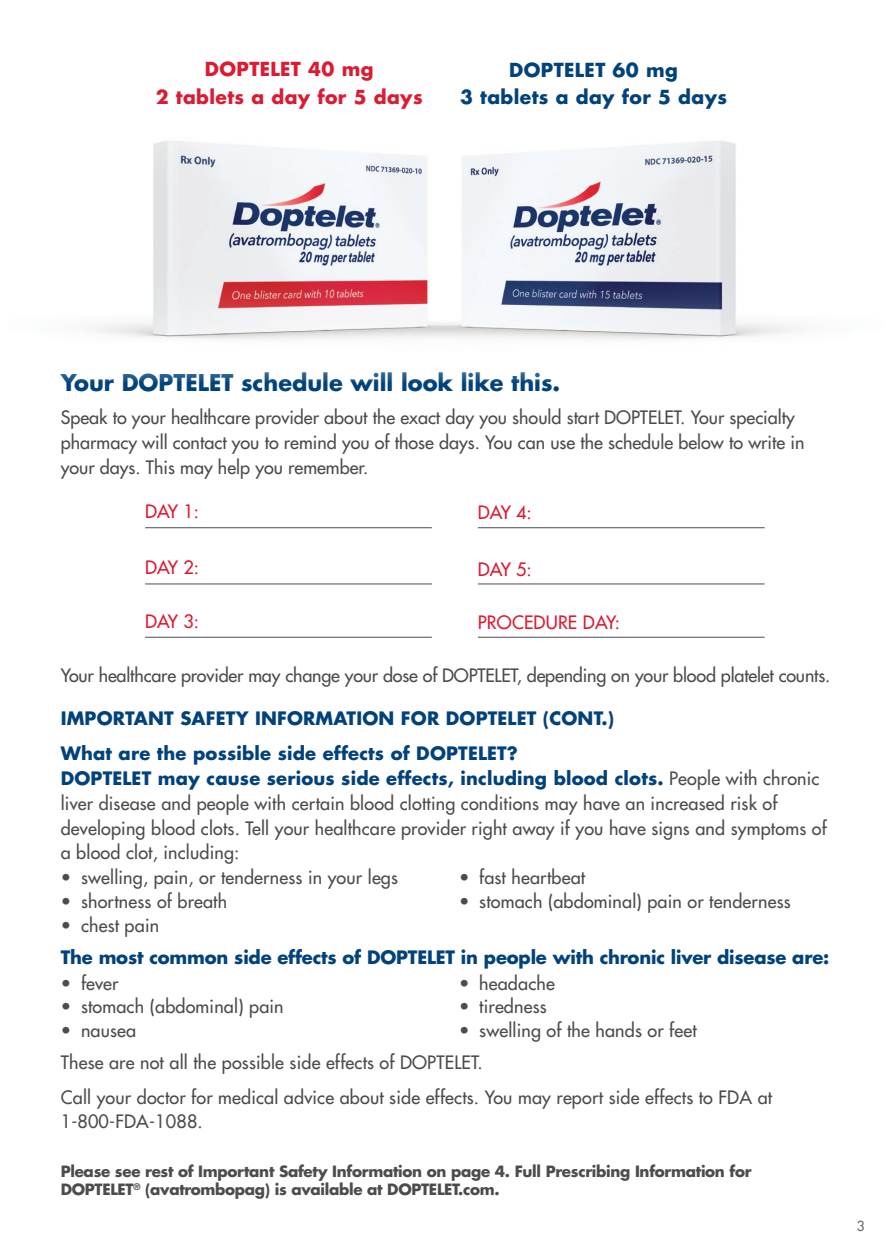
<style>
.page{position:relative;width:891px;height:1256px;background:#fff}
.page>*{position:absolute;margin:0;border:0;box-sizing:border-box;transform-origin:0 0}
.t1{font:700 22.5px "Futura Std";color:#01427c}
.t2{font:700 18.9px "Futura Std";letter-spacing:.02em;color:#dc1a32}
.t3{font:700 18.9px "Futura Std";letter-spacing:.02em;color:#01427c}
.t4{font:500 18px/24.8px "Futura Std";letter-spacing:.01em;color:#4d4c4c}
.t5{font:500 18px/24.8px "Futura Std";color:#4b4c4d}
.t6{font:700 18px "Futura Std";letter-spacing:.01em;color:#01427c}
.t7{font:700 18px "Futura Std";letter-spacing:-.01em;color:#01427c}
.t8{font:500 18px "Futura Std";color:#dc1a32}
.t9{font:700 15.08px/18.2px "Futura Std";letter-spacing:-.02em;color:#4b4c4d}
.t10{font:500 13.5px "Futura Std";color:#636366}
.s1{font-weight:700;color:#01427c}
</style>
<div class="page">
<img style="left:89px;top:140px;width:711px;height:200px">
<hr style="left:478px;top:527px;width:287px;height:1px;background:#4b4c4d">
<hr style="left:478px;top:583px;width:287px;height:1px;background:#4b4c4d">
<hr style="left:478px;top:637px;width:287px;height:1px;background:#4b4c4d">
<hr style="left:145px;top:527px;width:287px;height:1px;background:#4b4c4d">
<hr style="left:145px;top:583px;width:287px;height:1px;background:#4b4c4d">
<hr style="left:145px;top:637px;width:287px;height:1px;background:#4b4c4d">
<p class="t2" style="left:205px;top:57px;width:170px">DOPTELET 40 mg</p>
<p class="t2" style="left:156px;top:84px;width:268px">2 tablets a day for 5 days</p>
<p class="t3" style="left:509px;top:57px;width:170px">DOPTELET 60 mg</p>
<p class="t3" style="left:460px;top:85px;width:268px">3 tablets a day for 5 days</p>
<p class="t1" style="left:61px;top:368px;width:501px">Your DOPTELET schedule will look like this.</p>
<p class="t5" style="left:61px;top:405px;width:745px">Speak to your healthcare provider about the exact day you should start DOPTELET. Your specialty pharmacy will contact you to remind you of those days. You can use the schedule below to write in your days. This may help you remember.</p>
<p class="t8" style="left:145px;top:500px;width:55px">DAY 1:</p>
<p class="t8" style="left:478px;top:501px;width:55px">DAY 4:</p>
<p class="t8" style="left:145px;top:556px;width:55px">DAY 2:</p>
<p class="t8" style="left:478px;top:558px;width:55px">DAY 5:</p>
<p class="t8" style="left:145px;top:609px;width:55px">DAY 3:</p>
<p class="t8" style="left:478px;top:611px;width:144px">PROCEDURE DAY:</p>
<p class="t5" style="left:61px;top:663px;width:771px">Your healthcare provider may change your dose of DOPTELET, depending on your blood platelet counts.</p>
<p class="t6" style="left:61px;top:706px;width:555px">IMPORTANT SAFETY INFORMATION FOR DOPTELET (CONT.)</p>
<p class="t6" style="left:61px;top:741px;width:458px">What are the possible side effects of DOPTELET?</p>
<p class="t4" style="left:61px;top:766px;width:767px"><span class="s1">DOPTELET may cause serious side effects, including blood clots.</span> People with chronic liver disease and people with certain blood clotting conditions may have an increased risk of developing blood clots. Tell your healthcare provider right away if you have signs and symptoms of a blood clot, including:</p>
<p class="t4" style="left:61px;top:865px;width:339px">• swelling, pain, or tenderness in your legs</p>
<p class="t4" style="left:61px;top:889px;width:168px">• shortness of breath</p>
<p class="t4" style="left:61px;top:912px;width:100px">• chest pain</p>
<p class="t4" style="left:459px;top:865px;width:128px">• fast heartbeat</p>
<p class="t4" style="left:459px;top:889px;width:333px">• stomach (abdominal) pain or tenderness</p>
<p class="t7" style="left:61px;top:945px;width:770px">The most common side effects of DOPTELET in people with chronic liver disease are:</p>
<p class="t4" style="left:61px;top:970px;width:59px">• fever</p>
<p class="t4" style="left:61px;top:994px;width:224px">• stomach (abdominal) pain</p>
<p class="t4" style="left:61px;top:1018px;width:77px">• nausea</p>
<p class="t4" style="left:459px;top:970px;width:97px">• headache</p>
<p class="t4" style="left:459px;top:994px;width:89px">• tiredness</p>
<p class="t4" style="left:459px;top:1018px;width:239px">• swelling of the hands or feet</p>
<p class="t4" style="left:61px;top:1049px;width:424px">These are not all the possible side effects of DOPTELET.</p>
<p class="t4" style="left:61px;top:1084px;width:713px">Call your doctor for medical advice about side effects. You may report side effects to FDA at<br>1-800-FDA-1088.</p>
<p class="t9" style="left:61px;top:1162px;width:692px">Please see rest of Important Safety Information on page 4. Full Prescribing Information for<br>DOPTELET<sup>®</sup> (avatrombopag) is available at DOPTELET.com.</p>
<p class="t10" style="left:857px;top:1217px;width:9px">3</p>
</div>
